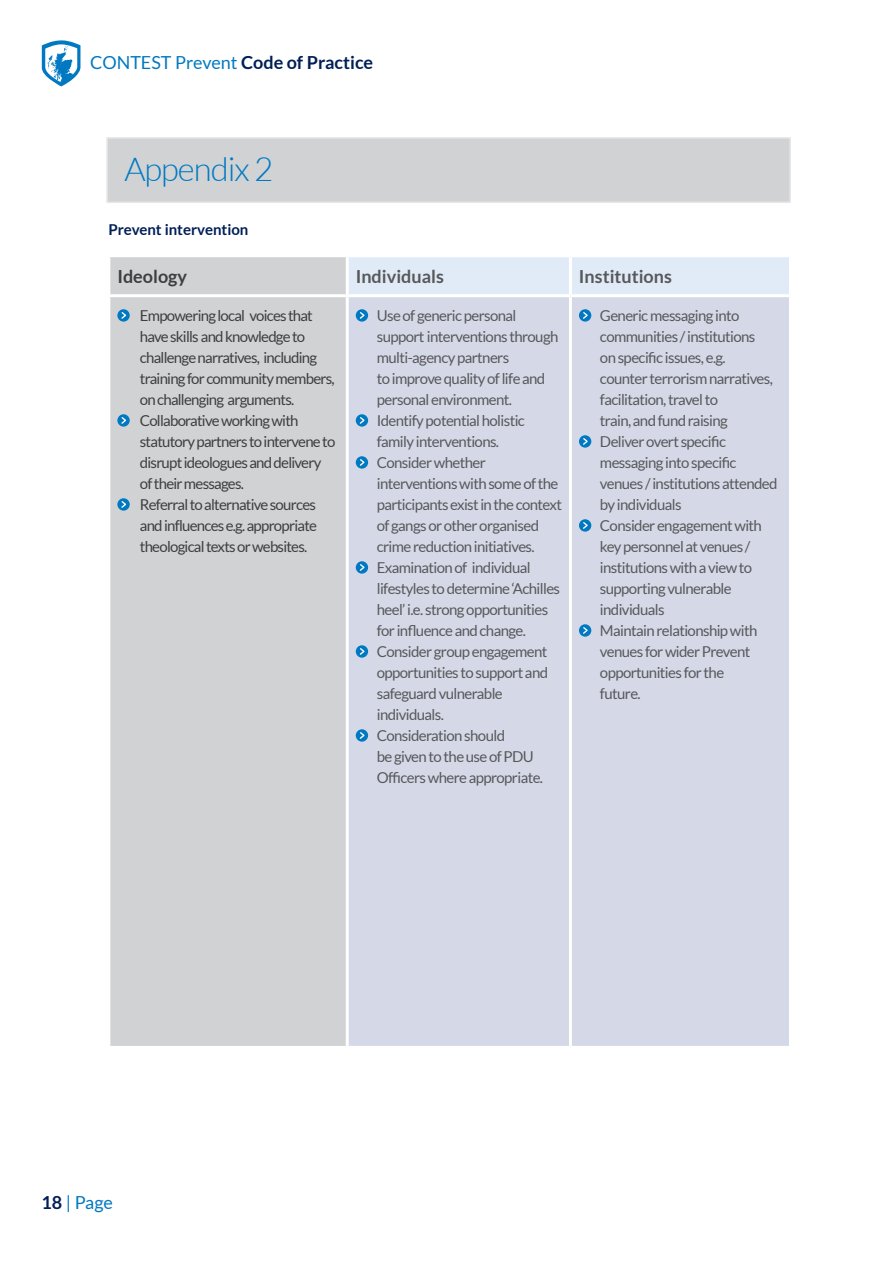
<style>
.page{position:relative;width:893px;height:1263px;background:#fff}
.page>*{position:absolute;margin:0;border:0;box-sizing:border-box;transform-origin:0 0}
.t1{font:300 33px "Lato";letter-spacing:-.03em;color:#0079c2}
.t2{font:18px "Lato";color:#0079c2}
.t3{font:700 18px "Lato";color:#57585a}
.t4{font:700 18px "Lato";color:#3e3e3f}
.t5{font:15px/21px "Lato";letter-spacing:-.04em;color:#57585a}
.t6{font:15px/21px "Lato";letter-spacing:-.05em;color:#3e3e3f}
.t7{font:700 15px "Lato";color:#001f56}
.s1{font-weight:700;color:#001f56}
</style>
<div class="page">
<svg style="left:42px;top:40px;width:39px;height:46px"></svg>
<div style="left:106px;top:137px;width:685px;height:66px;background:#d1d2d4;border:2px solid #e6e7e9"></div>
<div style="left:110px;top:257px;width:236px;height:789px;background:#d1d2d4"></div>
<div style="left:349px;top:257px;width:440px;height:37px;background:#e1ebf7"></div>
<div style="left:349px;top:297px;width:440px;height:749px;background:#d5d9e7"></div>
<hr style="left:569px;top:257px;width:3px;height:37px;background:#fff">
<hr style="left:107px;top:294px;width:240px;height:3px;background:#fff">
<hr style="left:569px;top:297px;width:3px;height:749px;background:#fff">
<svg style="left:117px;top:309px;width:13px;height:13px"></svg>
<svg style="left:120px;top:311px;width:8px;height:9px"></svg>
<svg style="left:117px;top:414px;width:13px;height:13px"></svg>
<svg style="left:120px;top:416px;width:8px;height:9px"></svg>
<svg style="left:117px;top:498px;width:13px;height:13px"></svg>
<svg style="left:120px;top:500px;width:8px;height:9px"></svg>
<svg style="left:356px;top:309px;width:12px;height:13px"></svg>
<svg style="left:358px;top:311px;width:8px;height:9px"></svg>
<svg style="left:356px;top:414px;width:12px;height:13px"></svg>
<svg style="left:358px;top:416px;width:8px;height:9px"></svg>
<svg style="left:356px;top:456px;width:12px;height:13px"></svg>
<svg style="left:358px;top:458px;width:8px;height:9px"></svg>
<svg style="left:356px;top:561px;width:12px;height:13px"></svg>
<svg style="left:358px;top:563px;width:8px;height:9px"></svg>
<svg style="left:356px;top:645px;width:12px;height:13px"></svg>
<svg style="left:358px;top:647px;width:8px;height:9px"></svg>
<svg style="left:356px;top:729px;width:12px;height:13px"></svg>
<svg style="left:358px;top:731px;width:8px;height:9px"></svg>
<svg style="left:579px;top:309px;width:12px;height:13px"></svg>
<svg style="left:582px;top:311px;width:7px;height:9px"></svg>
<svg style="left:579px;top:435px;width:12px;height:13px"></svg>
<svg style="left:582px;top:437px;width:7px;height:9px"></svg>
<svg style="left:579px;top:519px;width:12px;height:13px"></svg>
<svg style="left:582px;top:521px;width:7px;height:9px"></svg>
<svg style="left:579px;top:624px;width:12px;height:13px"></svg>
<svg style="left:582px;top:626px;width:7px;height:9px"></svg>
<p class="t2" style="left:90px;top:52px;width:285px">CONTEST Prevent <span class="s1">Code of Practice</span></p>
<p class="t1" style="left:124px;top:152px;width:150px">Appendix 2</p>
<p class="t7" style="left:108px;top:221px;width:142px">Prevent intervention</p>
<p class="t4" style="left:117px;top:266px;width:71px">Ideology</p>
<p class="t3" style="left:356px;top:266px;width:90px">Individuals</p>
<p class="t3" style="left:579px;top:266px;width:94px">Institutions</p>
<p class="t6" style="left:140px;top:304px;width:196px">Empowering local voices that have skills and knowledge to challenge narratives, including training for community members, on challenging arguments.</p>
<p class="t6" style="left:140px;top:409px;width:197px">Collaborative working with statutory partners to intervene to disrupt ideologues and delivery of their messages.</p>
<p class="t6" style="left:140px;top:493px;width:179px;text-align:justify">Referral to alternative sources and influences e.g. appropriate theological texts or websites.</p>
<p class="t5" style="left:377px;top:304px;width:183px">Use of generic personal support interventions through multi-agency partners<br>to improve quality of life and personal environment.</p>
<p class="t5" style="left:377px;top:409px;width:150px">Identify potential holistic family interventions.</p>
<p class="t5" style="left:377px;top:451px;width:187px">Consider whether interventions with some of the participants exist in the context of gangs or other organised crime reduction initiatives.</p>
<p class="t5" style="left:377px;top:556px;width:185px">Examination of individual lifestyles to determine ‘Achilles heel’ i.e. strong opportunities for influence and change.</p>
<p class="t5" style="left:377px;top:640px;width:173px">Consider group engagement opportunities to support and safeguard vulnerable individuals.</p>
<p class="t5" style="left:377px;top:724px;width:168px">Consideration should<br>be given to the use of PDU<br>Officers where appropriate.</p>
<p class="t5" style="left:600px;top:304px;width:174px">Generic messaging into communities / institutions on specific issues, e.g. counter terrorism narratives, facilitation, travel to<br>train, and fund raising</p>
<p class="t5" style="left:600px;top:430px;width:179px">Deliver overt specific messaging into specific venues / institutions attended by individuals</p>
<p class="t5" style="left:600px;top:514px;width:163px">Consider engagement with key personnel at venues / institutions with a view to supporting vulnerable individuals</p>
<p class="t5" style="left:600px;top:619px;width:159px">Maintain relationship with venues for wider Prevent opportunities for the future.</p>
<p class="t2" style="left:41px;top:1193px;width:73px"><span class="s1">18</span> | Page</p>
</div>
